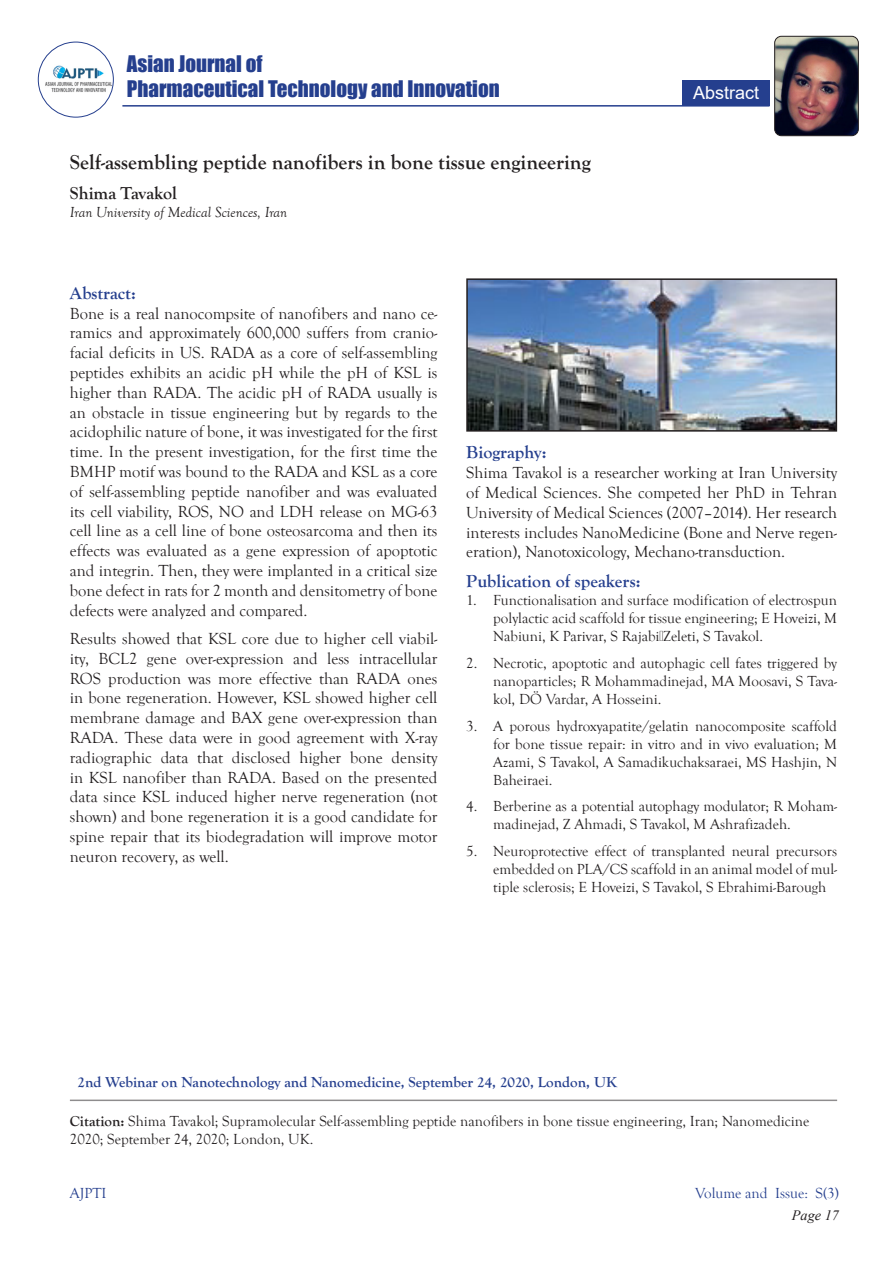
<style>
.page{position:relative;width:893px;height:1263px;background:#fff}
.page>*{position:absolute;margin:0;border:0;box-sizing:border-box;transform-origin:0 0}
.t1{font:700 21px "Goudy Old Style T";color:#231f20}
.t2{font:21px/25.2px "Impact";color:#253f8e}
.t3{font:700 18px "Goudy Old Style T";color:#253f8e}
.t4{font:700 18px "Goudy Old Style T";color:#231f20}
.t5{font:18px "Arial";color:#fff}
.t6{font:16.5px/19.8px "Goudy Old Style T";color:#231f20;text-align:justify}
.t7{font:15px/18px "Goudy Old Style T";color:#231f20;text-align:justify}
.t8{font:700 15px "Goudy Old Style T";color:#253f8e}
.t9{font:italic 15px "Goudy Old Style T";color:#231f20}
.t10{font:15px "Goudy Old Style T";color:#253f8e}
.t11{font:italic 14.25px "Times New Roman";color:#231f20}
.s1{font-weight:700}
</style>
<div class="page">
<img style="left:38px;top:62px;width:75px;height:35px">
<div style="left:38px;top:42px;width:76px;height:76px;border:1px solid #253f8e;border-radius:50%"></div>
<div style="left:682px;top:80px;width:88px;height:25px;background:#253f8e"></div>
<hr style="left:122px;top:105px;width:647px;height:2px;background:#253f8e">
<img style="left:775px;top:36px;width:83px;height:100px">
<div style="left:774px;top:36px;width:85px;height:100px;border:1px solid #231f20;border-radius:7px"></div>
<hr style="left:70px;top:1099px;width:767px;height:2px;background:#231f20">
<img style="left:469px;top:281px;width:365px;height:148px">
<div style="left:466px;top:278px;width:371px;height:154px;border:2px solid #231f20"></div>
<p class="t2" style="left:127px;top:51px;width:374px">Asian Journal of<br>Pharmaceutical Technology and Innovation</p>
<p class="t1" style="left:70px;top:150px;width:523px">Self-assembling peptide nanofibers in bone tissue engineering</p>
<p class="t4" style="left:70px;top:183px;width:108px">Shima Tavakol</p>
<p class="t9" style="left:70px;top:204px;width:219px">Iran University of Medical Sciences, Iran</p>
<p class="t5" style="left:693px;top:80px;width:68px">Abstract</p>
<p class="t3" style="left:70px;top:283px;width:68px">Abstract:</p>
<p class="t6" style="left:70px;top:304px;width:369px">Bone is a real nanocompsite of nanofibers and nano ce&shy;ramics and approximately 600,000 suffers from cranio&shy;facial deficits in US. RADA as a core of self-assembling peptides exhibits an acidic pH while the pH of KSL is higher than RADA. The acidic pH of RADA usually is an obstacle in tissue engineering but by regards to the acidophilic nature of bone, it was investigated for the first time. In the present investigation, for the first time the BMHP motif was bound to the RADA and KSL as a core of self-assembling peptide nanofiber and was evaluated its cell viability, ROS, NO and LDH release on MG-63 cell line as a cell line of bone osteosarcoma and then its effects was evaluated as a gene expression of apoptotic and integrin. Then, they were implanted in a critical size bone defect in rats for 2 month and densitometry of bone defects were analyzed and compared.</p>
<p class="t6" style="left:70px;top:629px;width:369px">Results showed that KSL core due to higher cell viabil&shy;ity, BCL2 gene over-expression and less intracellular ROS production was more effective than RADA ones in bone regeneration. However, KSL showed higher cell membrane damage and BAX gene over-expression than RADA. These data were in good agreement with X-ray radiographic data that disclosed higher bone density in KSL nanofiber than RADA. Based on the presented data since KSL induced higher nerve regeneration (not shown) and bone regeneration it is a good candidate for spine repair that its biodegradation will improve motor neuron recovery, as well.</p>
<p class="t3" style="left:466px;top:442px;width:82px">Biography:</p>
<p class="t6" style="left:466px;top:463px;width:372px">Shima Tavakol is a researcher working at Iran University of Medical Sciences. She competed her PhD in Tehran University of Medical Sciences (2007–2014). Her research interests includes NanoMedicine (Bone and Nerve regen&shy;eration), Nanotoxicology, Mechano-transduction.</p>
<p class="t3" style="left:466px;top:571px;width:176px">Publication of speakers:</p>
<p class="t7" style="left:493px;top:592px;width:345px;text-indent:-27px">1. Functionalisation and surface modification of electrospun polylactic acid scaffold for tissue engineering; E Hoveizi, M Nabiuni, K Parivar, S Rajabi‐Zeleti, S Tavakol.</p>
<p class="t7" style="left:493px;top:654px;width:345px;text-indent:-27px">2. Necrotic, apoptotic and autophagic cell fates triggered by nanoparticles; R Mohammadinejad, MA Moosavi, S Tava&shy;kol, DÖ Vardar, A Hosseini.</p>
<p class="t7" style="left:493px;top:717px;width:345px;text-indent:-27px">3. A porous hydroxyapatite/gelatin nanocomposite scaffold for bone tissue repair: in vitro and in vivo evaluation; M Azami, S Tavakol, A Samadikuchaksaraei, MS Hashjin, N Baheiraei.</p>
<p class="t7" style="left:493px;top:797px;width:345px;text-indent:-27px">4. Berberine as a potential autophagy modulator; R Moham&shy;madinejad, Z Ahmadi, S Tavakol, M Ashrafizadeh.</p>
<p class="t7" style="left:493px;top:842px;width:345px;text-indent:-27px">5. Neuroprotective effect of transplanted neural precursors embedded on PLA/CS scaffold in an animal model of mul&shy;tiple sclerosis; E Hoveizi, S Tavakol, S Ebrahimi-Barough</p>
<p class="t8" style="left:78px;top:1074px;width:541px">2nd Webinar on Nanotechnology and Nanomedicine, September 24, 2020, London, UK</p>
<p class="t7" style="left:70px;top:1112px;width:741px"><span class="s1">Citation:</span> Shima Tavakol; Supramolecular Self-assembling peptide nanofibers in bone tissue engineering, Iran; Nanomedicine<br>2020; September 24, 2020; London, UK.</p>
<p class="t10" style="left:70px;top:1185px;width:38px">AJPTI</p>
<p class="t10" style="left:695px;top:1185px;width:145px">Volume and Issue: S(3)</p>
<p class="t11" style="left:792px;top:1206px;width:49px">Page 17</p>
</div>
